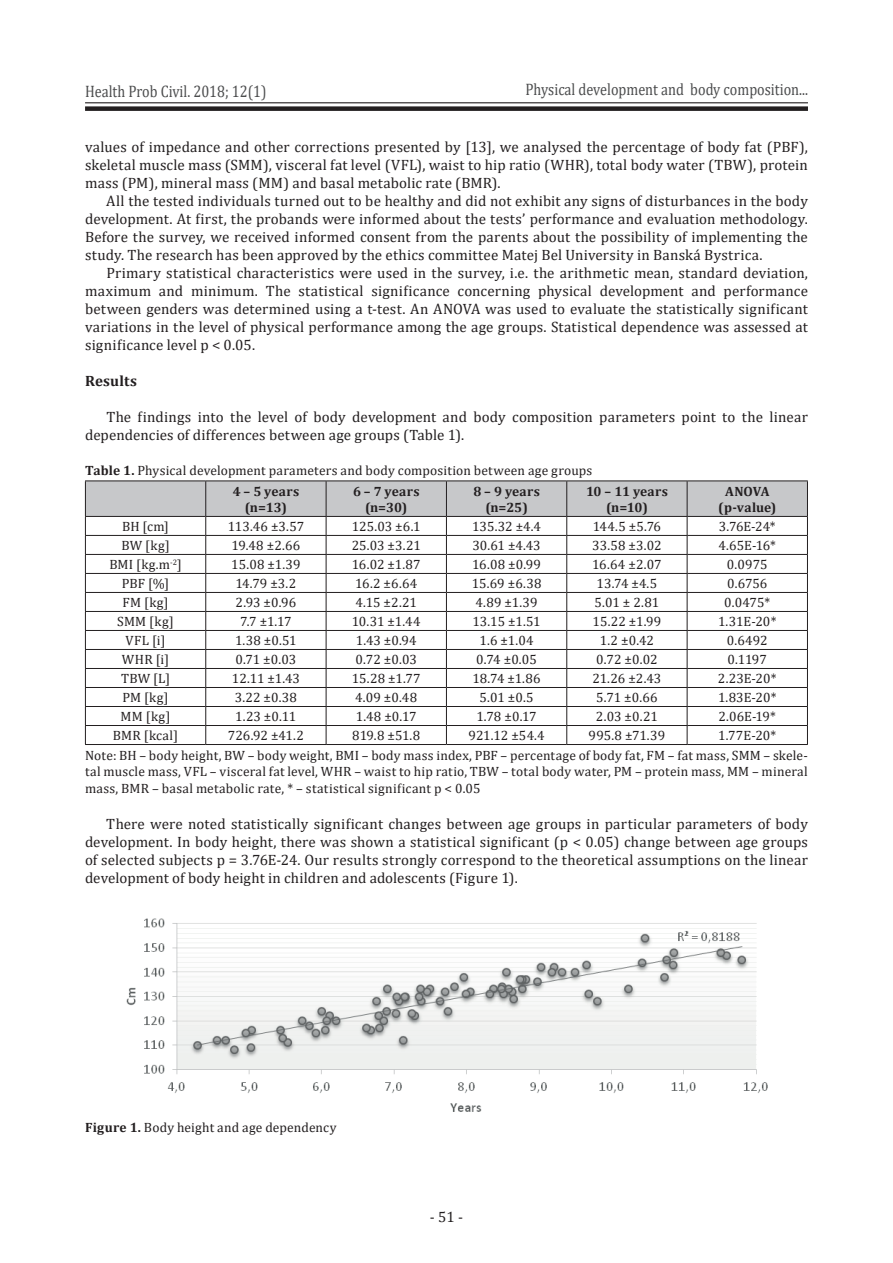
<style>
.page{position:relative;width:893px;height:1263px;background:#fff}
.page>*{position:absolute;margin:0;border:0;box-sizing:border-box;transform-origin:0 0}
.t1{font:16.65px "Cambria";color:#4b4c4d;scale:.86 1}
.t2{font:15px/18px "Cambria";letter-spacing:.01em;color:#231f20;text-align:justify}
.t3{font:700 15px "Cambria";letter-spacing:.01em;color:#231f20}
.t4{font:13.5px/21.1px "Cambria";letter-spacing:.005em;color:#231f20}
.t5{font:700 13.5px/16.5px "Cambria";letter-spacing:.005em;color:#231f20;text-align:center}
.s1{font-weight:700}
</style>
<div class="page">
<hr style="left:85px;top:102px;width:723px;height:1px;background:#231f20">
<div style="left:85px;top:106px;width:723px;height:5px;background:#231f20"></div>
<hr style="left:85px;top:480px;width:121px;height:1px;background:#231f20">
<hr style="left:206px;top:480px;width:120px;height:1px;background:#231f20">
<hr style="left:326px;top:480px;width:120px;height:1px;background:#231f20">
<hr style="left:446px;top:480px;width:121px;height:1px;background:#231f20">
<hr style="left:567px;top:480px;width:120px;height:1px;background:#231f20">
<hr style="left:687px;top:480px;width:121px;height:1px;background:#231f20">
<svg style="left:85px;top:481px;width:723px;height:263px"></svg>
<hr style="left:85px;top:744px;width:121px;height:1px;background:#231f20">
<hr style="left:206px;top:744px;width:120px;height:1px;background:#231f20">
<hr style="left:326px;top:744px;width:120px;height:1px;background:#231f20">
<hr style="left:446px;top:744px;width:121px;height:1px;background:#231f20">
<hr style="left:567px;top:744px;width:120px;height:1px;background:#231f20">
<hr style="left:687px;top:744px;width:121px;height:1px;background:#231f20">
<img style="left:126px;top:918px;width:642px;height:194px">
<p class="t1" style="left:85px;top:81px;width:212px">Health Prob Civil. 2018; 12(1)</p>
<p class="t1" style="left:525px;top:80px;width:330px">Physical development and body composition...</p>
<p class="t2" style="left:85px;top:138px;width:724px">values of impedance and other corrections presented by [13], we analysed the percentage of body fat (PBF), skeletal muscle mass (SMM), visceral fat level (VFL), waist to hip ratio (WHR), total body water (TBW), protein mass (PM), mineral mass (MM) and basal metabolic rate (BMR).</p>
<p class="t2" style="left:85px;top:192px;width:724px;text-indent:21px">All the tested individuals turned out to be healthy and did not exhibit any signs of disturbances in the body development. At first, the probands were informed about the tests’ performance and evaluation methodology.<br>Before the survey, we received informed consent from the parents about the possibility of implementing the study. The research has been approved by the ethics committee Matej Bel University in Banská Bystrica.</p>
<p class="t2" style="left:85px;top:264px;width:724px;text-indent:21px">Primary statistical characteristics were used in the survey, i.e. the arithmetic mean, standard deviation, maximum and minimum. The statistical significance concerning physical development and performance between genders was determined using a t-test. An ANO</p>
<p class="t2" style="left:85px;top:300px;width:724px;text-indent:378px">VA was used to evaluate the statistically significant variations in the level of physical performance among the age groups. Statistical dependence was assessed at significance level p &lt; 0.05.</p>
<p class="t3" style="left:85px;top:370px;width:54px">Results</p>
<p class="t2" style="left:85px;top:408px;width:724px;text-indent:21px">The findings into the level of body development and body composition parameters point to the linear dependencies of differences between age groups (Table 1).</p>
<p class="t4" style="left:233px;top:459px;width:361px;text-indent:-148px"><span class="s1">Table 1.</span> Physical development parameters and body composition between age groups<br><span class="s1">4 – 5 years</span></p>
<p class="t5" style="left:245px;top:499px;width:44px">(n=13)</p>
<p class="t5" style="left:353px;top:482px;width:68px">6 – 7 years (n=30)</p>
<p class="t5" style="left:473px;top:482px;width:68px">8 – 9 years (n=25)</p>
<p class="t5" style="left:586px;top:482px;width:83px">10 – 11 years (n=10)</p>
<p class="t5" style="left:718px;top:482px;width:60px">ANOVA (p-value)</p>
<p class="t4" style="left:122px;top:516px;width:48px">BH [cm]</p>
<p class="t4" style="left:228px;top:516px;width:78px">113.46 ±3.57</p>
<p class="t4" style="left:352px;top:516px;width:71px">125.03 ±6.1</p>
<p class="t4" style="left:472px;top:516px;width:70px">135.32 ±4.4</p>
<p class="t4" style="left:593px;top:516px;width:70px">144.5 ±5.76</p>
<p class="t4" style="left:719px;top:516px;width:58px">3.76E-24*</p>
<p class="t4" style="left:121px;top:535px;width:50px">BW [kg]</p>
<p class="t4" style="left:231px;top:535px;width:70px">19.48 ±2.66</p>
<p class="t4" style="left:352px;top:535px;width:71px">25.03 ±3.21</p>
<p class="t4" style="left:472px;top:535px;width:70px">30.61 ±4.43</p>
<p class="t4" style="left:592px;top:535px;width:71px">33.58 ±3.02</p>
<p class="t4" style="left:719px;top:535px;width:59px">4.65E-16*</p>
<p class="t4" style="left:109px;top:554px;width:74px">BMI [kg.m<sup>-2</sup>]</p>
<p class="t4" style="left:231px;top:554px;width:71px">15.08 ±1.39</p>
<p class="t4" style="left:352px;top:554px;width:70px">16.02 ±1.87</p>
<p class="t4" style="left:472px;top:554px;width:70px">16.08 ±0.99</p>
<p class="t4" style="left:592px;top:554px;width:71px">16.64 ±2.07</p>
<p class="t4" style="left:727px;top:554px;width:42px">0.0975</p>
<p class="t4" style="left:122px;top:573px;width:49px">PBF [%]</p>
<p class="t4" style="left:235px;top:573px;width:62px">14.79 ±3.2</p>
<p class="t4" style="left:355px;top:573px;width:64px">16.2 ±6.64</p>
<p class="t4" style="left:472px;top:573px;width:71px">15.69 ±6.38</p>
<p class="t4" style="left:596px;top:573px;width:62px">13.74 ±4.5</p>
<p class="t4" style="left:727px;top:573px;width:42px">0.6756</p>
<p class="t4" style="left:122px;top:592px;width:48px">FM [kg]</p>
<p class="t4" style="left:236px;top:592px;width:62px">2.93 ±0.96</p>
<p class="t4" style="left:355px;top:592px;width:63px">4.15 ±2.21</p>
<p class="t4" style="left:476px;top:592px;width:63px">4.89 ±1.39</p>
<p class="t4" style="left:594px;top:592px;width:66px">5.01 ± 2.81</p>
<p class="t4" style="left:724px;top:592px;width:47px">0.0475*</p>
<p class="t4" style="left:117px;top:611px;width:58px">SMM [kg]</p>
<p class="t4" style="left:240px;top:611px;width:53px">7.7 ±1.17</p>
<p class="t4" style="left:352px;top:611px;width:70px">10.31 ±1.44</p>
<p class="t4" style="left:472px;top:611px;width:70px">13.15 ±1.51</p>
<p class="t4" style="left:593px;top:611px;width:70px">15.22 ±1.99</p>
<p class="t4" style="left:718px;top:611px;width:60px">1.31E-20*</p>
<p class="t4" style="left:126px;top:630px;width:42px">VFL [i]</p>
<p class="t4" style="left:235px;top:630px;width:63px">1.38 ±0.51</p>
<p class="t4" style="left:356px;top:630px;width:62px">1.43 ±0.94</p>
<p class="t4" style="left:480px;top:630px;width:56px">1.6 ±1.04</p>
<p class="t4" style="left:600px;top:630px;width:56px">1.2 ±0.42</p>
<p class="t4" style="left:727px;top:630px;width:43px">0.6492</p>
<p class="t4" style="left:122px;top:649px;width:49px">WHR [i]</p>
<p class="t4" style="left:235px;top:649px;width:63px">0.71 ±0.03</p>
<p class="t4" style="left:356px;top:649px;width:63px">0.72 ±0.03</p>
<p class="t4" style="left:476px;top:649px;width:62px">0.74 ±0.05</p>
<p class="t4" style="left:596px;top:649px;width:63px">0.72 ±0.02</p>
<p class="t4" style="left:728px;top:649px;width:41px">0.1197</p>
<p class="t4" style="left:121px;top:668px;width:51px">TBW [L]</p>
<p class="t4" style="left:232px;top:668px;width:70px">12.11 ±1.43</p>
<p class="t4" style="left:352px;top:668px;width:70px">15.28 ±1.77</p>
<p class="t4" style="left:473px;top:668px;width:70px">18.74 ±1.86</p>
<p class="t4" style="left:592px;top:668px;width:70px">21.26 ±2.43</p>
<p class="t4" style="left:718px;top:668px;width:60px">2.23E-20*</p>
<p class="t4" style="left:122px;top:687px;width:48px">PM [kg]</p>
<p class="t4" style="left:235px;top:687px;width:64px">3.22 ±0.38</p>
<p class="t4" style="left:355px;top:687px;width:63px">4.09 ±0.48</p>
<p class="t4" style="left:479px;top:687px;width:56px">5.01 ±0.5</p>
<p class="t4" style="left:596px;top:687px;width:63px">5.71 ±0.66</p>
<p class="t4" style="left:718px;top:687px;width:60px">1.83E-20*</p>
<p class="t4" style="left:121px;top:706px;width:51px">MM [kg]</p>
<p class="t4" style="left:235px;top:706px;width:63px">1.23 ±0.11</p>
<p class="t4" style="left:356px;top:706px;width:62px">1.48 ±0.17</p>
<p class="t4" style="left:476px;top:706px;width:62px">1.78 ±0.17</p>
<p class="t4" style="left:596px;top:706px;width:63px">2.03 ±0.21</p>
<p class="t4" style="left:718px;top:706px;width:59px">2.06E-19*</p>
<p class="t4" style="left:113px;top:725px;width:67px">BMR [kcal]</p>
<p class="t4" style="left:228px;top:725px;width:77px">726.92 ±41.2</p>
<p class="t4" style="left:352px;top:725px;width:70px">819.8 ±51.8</p>
<p class="t4" style="left:469px;top:725px;width:77px">921.12 ±54.4</p>
<p class="t4" style="left:589px;top:725px;width:78px">995.8 ±71.39</p>
<p class="t4" style="left:85px;top:726px;width:724px;line-height:19.4px;text-indent:633px">1.77E-20*<br>Note: BH – body height, BW – body weight, BMI – body mass index, PBF – percentage of body fat, FM – fat mass, SMM – skele-</p>
<p class="t4" style="left:85px;top:763px;width:724px;line-height:16.5px">tal muscle mass, VFL – visceral fat level, WHR – waist to hip ratio, TBW – total body water, PM – protein mass, MM – mineral mass, BMR – basal metabolic rate, * – statistical significant p &lt; 0.05</p>
<p class="t2" style="left:85px;top:814px;width:724px;text-indent:21px">There were noted statistically significant changes between age groups in particular parameters of body development. In body height, there was shown a statistical significant (p &lt; 0.05) change between age groups of selected subjects p = 3.76E-24. Our results strongly correspond to the theoretical assumptions on the linear development of body height in children and adolescents (Figure 1).</p>
<p class="t4" style="left:85px;top:1116px;width:253px"><span class="s1">Figure 1.</span> Body height and age dependency</p>
<p class="t2" style="left:430px;top:1207px;width:35px">- 51 -</p>
</div>
